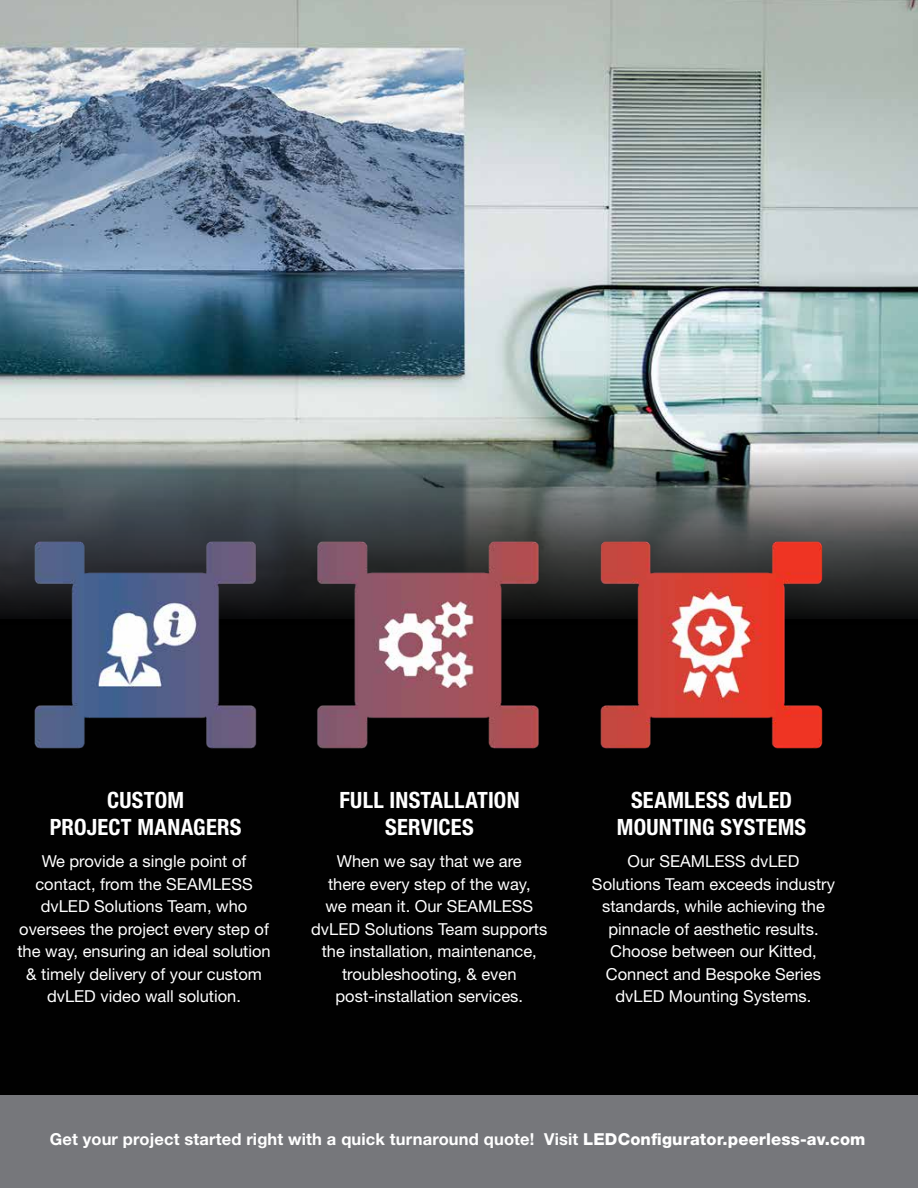
<style>
.page{position:relative;width:918px;height:1188px;background:#fff}
.page>*{position:absolute;margin:0;border:0;box-sizing:border-box;transform-origin:0 0}
.t1{font:700 condensed 22.5px/27px "Helvetica Neue LT Std";letter-spacing:.01em;color:#fff;text-align:center}
.t2{font:16.5px/22.5px "Helvetica Neue LT Std";color:#fff;text-align:center}
.t3{font:700 16.5px "Helvetica Neue LT Std";letter-spacing:.01em;color:#fff}
.s1{font-weight:800}
</style>
<div class="page">
<img style="left:0;top:0;width:918px;height:449px">
<div style="left:0;top:619px;width:918px;height:569px;background:#010101"></div>
<svg style="left:0;top:449px;width:918px;height:170px;background:#676f6f"></svg>
<img style="left:0;top:515px;width:848px;height:234px">
<div style="left:0;top:1096px;width:918px;height:92px;background:#76777b"></div>
<h1 class="t1" style="left:50px;top:787px;width:193px">CUSTOM<br>PROJECT MANAGERS</h1>
<p class="t2" style="left:17px;top:850px;width:255px">We provide a single point of contact, from the SEAMLESS dvLED Solutions Team, who oversees the project every step of the way, ensuring an ideal solution &amp; timely delivery of your custom dvLED video wall solution.</p>
<h1 class="t1" style="left:340px;top:787px;width:182px">FULL INSTALLATION<br>SERVICES</h1>
<p class="t2" style="left:311px;top:850px;width:238px">When we say that we are<br>there every step of the way,<br>we mean it. Our SEAMLESS dvLED Solutions Team supports the installation, maintenance, troubleshooting, &amp; even post-installation services.</p>
<h1 class="t1" style="left:617px;top:787px;width:191px">SEAMLESS dvLED<br>MOUNTING SYSTEMS</h1>
<p class="t2" style="left:592px;top:850px;width:244px">Our SEAMLESS dvLED<br>Solutions Team exceeds industry standards, while achieving the pinnacle of aesthetic results.<br>Choose between our Kitted,<br>Connect and Bespoke Series dvLED Mounting Systems.</p>
<p class="t3" style="left:50px;top:1129px;width:817px">Get your project started right with a quick turnaround quote! Visit <span class="s1">LEDConfigurator.peerless-av.com</span></p>
</div>
